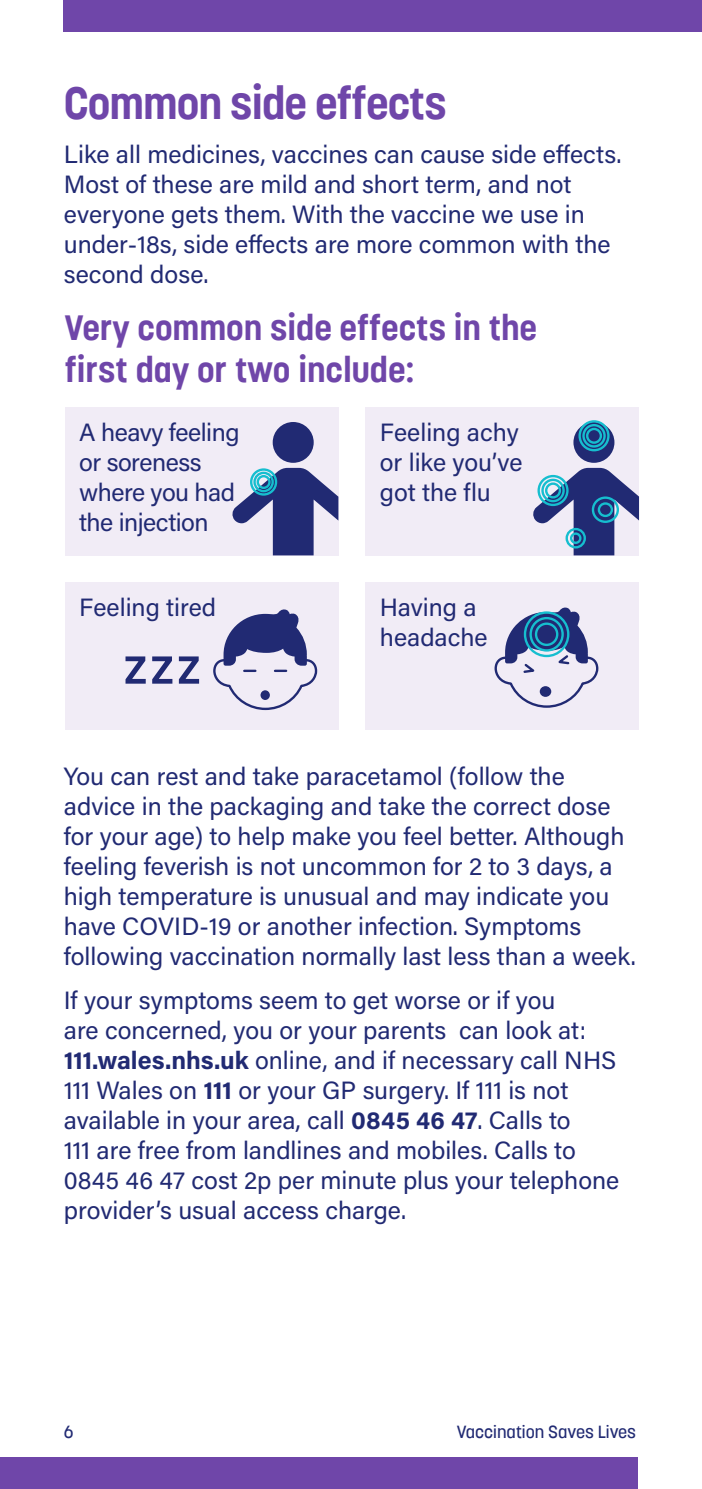
<style>
.page{position:relative;width:702px;height:1489px;background:#fff}
.page>*{position:absolute;margin:0;border:0;box-sizing:border-box;transform-origin:0 0}
.t1{font:700 45px "Korolev W01";letter-spacing:-.02em;color:#6f46a9}
.t2{font:700 35px/42px "Korolev W01";color:#6f46a9}
.t3{font:25px/30px "Acumin Pro";color:#212a73}
.t4{font:25px/30px "Acumin Pro";letter-spacing:-.02em;color:#212a73}
.t5{font:500 17.5px "Korolev W01";color:#212a73}
.s1{font-weight:700}
</style>
<div class="page">
<div style="left:65px;top:582px;width:273px;height:148px;background:#f1ecf6"></div>
<svg style="left:125px;top:656px;width:74px;height:27px"></svg>
<svg style="left:213px;top:609px;width:105px;height:102px"></svg>
<div style="left:260px;top:690px;width:10px;height:10px;background:#212a73;border-radius:50%"></div>
<div style="left:365px;top:407px;width:274px;height:148px;background:#f1ecf6"></div>
<svg style="left:533px;top:420px;width:106px;height:135px"></svg>
<div style="left:365px;top:582px;width:274px;height:148px;background:#f1ecf6"></div>
<svg style="left:494px;top:607px;width:105px;height:101px"></svg>
<div style="left:65px;top:407px;width:273px;height:148px;background:#f1ecf6"></div>
<div style="left:273px;top:422px;width:41px;height:41px;background:#212a73;border-radius:50%"></div>
<svg style="left:232px;top:467px;width:106px;height:88px"></svg>
<div style="left:64px;top:0;width:638px;height:32px;background:#6f46a9"></div>
<div style="left:0;top:1456px;width:638px;height:32px;background:#6f46a9"></div>
<h1 class="t1" style="left:64px;top:76px;width:384px">Common side effects</h1>
<p class="t3" style="left:64px;top:138px;width:559px">Like all medicines, vaccines can cause side effects.<br>Most of these are mild and short term, and not everyone gets them. With the vaccine we use in under-18s, side effects are more common with the second dose.</p>
<h2 class="t2" style="left:65px;top:306px;width:474px">Very common side effects in the first day or two include:</h2>
<p class="t4" style="left:79px;top:416px;width:162px">A heavy feeling or soreness where you had the injection</p>
<p class="t3" style="left:380px;top:416px;width:144px">Feeling achy or like you’ve got the flu</p>
<p class="t3" style="left:79px;top:591px;width:138px">Feeling tired</p>
<p class="t3" style="left:380px;top:591px;width:109px">Having a headache</p>
<p class="t3" style="left:64px;top:760px;width:573px">You can rest and take paracetamol (follow the advice in the packaging and take the correct dose for your age) to help make you feel better. Although feeling feverish is not uncommon for 2 to 3 days, a high temperature is unusual and may indicate you have COVID-19 or another infection. Symptoms following vaccination normally last less than a week.</p>
<p class="t3" style="left:64px;top:984px;width:557px">If your symptoms seem to get worse or if you<br>are concerned, you or your parents can look at:<br><span class="s1">111.wales.nhs.uk</span> online, and if necessary call NHS 111 Wales on <span class="s1">111</span> or your GP surgery. If 111 is not available in your area, call <span class="s1">0845 46 47</span>. Calls to<br>111 are free from landlines and mobiles. Calls to 0845 46 47 cost 2p per minute plus your telephone provider’s usual access charge.</p>
<p class="t5" style="left:64px;top:1421px;width:11px">6</p>
<p class="t5" style="left:457px;top:1421px;width:181px">Vaccination Saves Lives</p>
</div>
